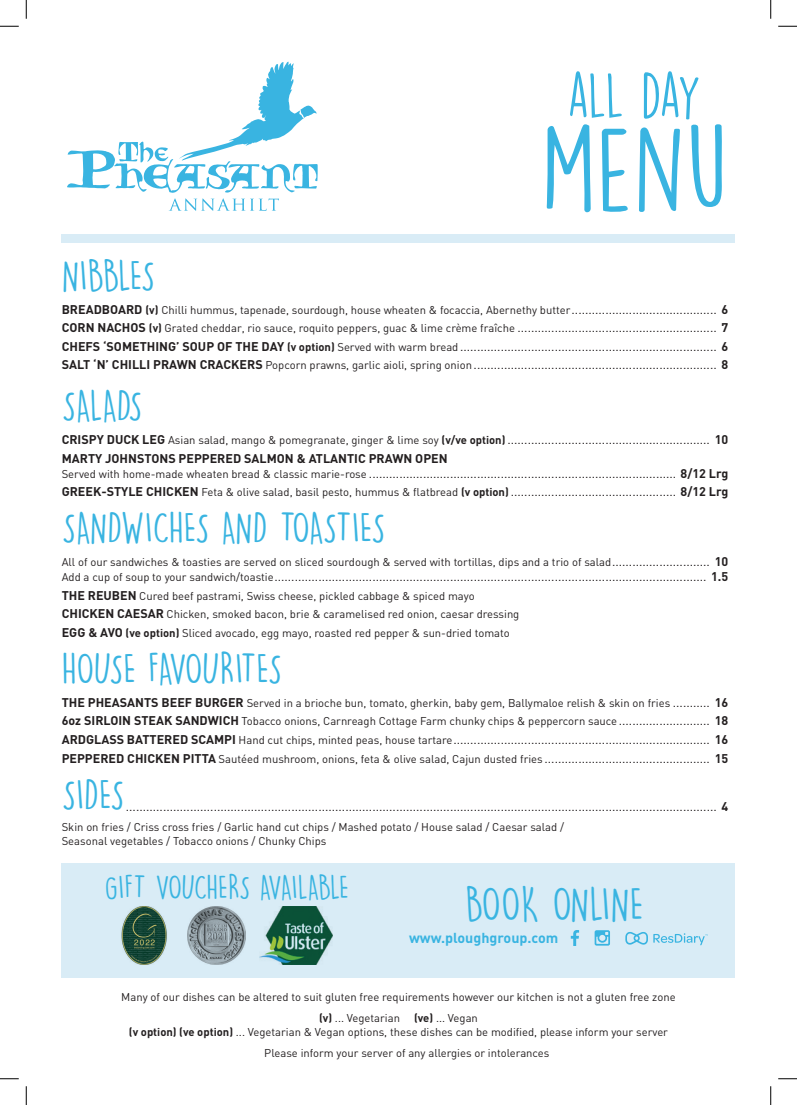
<style>
.page{position:relative;width:797px;height:1105px;background:#fff}
.page>*{position:absolute;margin:0;border:0;box-sizing:border-box;transform-origin:0 0}
.t1{font:111.12px "DK Lemon Yellow Sun";color:#39b4e1}
.t2{font:55.38px "DK Lemon Yellow Sun";letter-spacing:-.04em;color:#39b4e1}
.t3{font:43.75px "DK Lemon Yellow Sun";color:#39b4e1}
.t4{font:40px "DK Lemon Yellow Sun";letter-spacing:-.025em;color:#39b4e1}
.t5{font:31.25px "DK Lemon Yellow Sun";letter-spacing:-.03em;color:#39b4e1}
.t6{font:700 14.25px "DIN";color:#39b4e1}
.t7{font:12.5px "DIN";color:#231f20}
.t8{font:700 12.5px "DIN";color:#231f20}
.t9{font:11.25px "DIN";color:#231f20}
.s1{font-weight:700;font-size:12.5px}
.s2{font-weight:700}
.s3{font-size:12.5px}
.s4{font-weight:700;font-size:11.25px}
.s5{font-size:11.25px}
</style>
<div class="page">
<svg style="left:67px;top:61px;width:251px;height:150px"></svg>
<div style="left:62px;top:863px;width:673px;height:115px;background:#d9ecf6"></div>
<svg style="left:571px;top:930px;width:8px;height:16px"></svg>
<svg style="left:594px;top:930px;width:16px;height:16px"></svg>
<svg style="left:625px;top:932px;width:82px;height:13px"></svg>
<img style="left:121px;top:906px;width:46px;height:58px">
<img style="left:188px;top:906px;width:57px;height:58px">
<img style="left:259px;top:906px;width:74px;height:58px">
<div style="left:62px;top:234px;width:673px;height:8px;background:#d9ecf6"></div>
<svg style="left:0;top:25px;width:19px;height:2px"></svg>
<svg style="left:778px;top:25px;width:19px;height:2px"></svg>
<svg style="left:0;top:1078px;width:19px;height:1px"></svg>
<svg style="left:778px;top:1078px;width:19px;height:1px"></svg>
<svg style="left:25px;top:0;width:2px;height:19px"></svg>
<svg style="left:25px;top:1086px;width:2px;height:19px"></svg>
<svg style="left:770px;top:0;width:1px;height:19px"></svg>
<svg style="left:770px;top:1086px;width:1px;height:19px"></svg>
<p class="t2" style="left:567px;top:62px;width:135px">ALL DAY</p>
<p class="t1" style="left:541px;top:101px;width:188px">MENU</p>
<p class="t4" style="left:62px;top:251px;width:95px">NIBBLES</p>
<p class="t9" style="left:62px;top:303px;width:668px"><span class="s1">BREADBOARD</span> <span class="s2">(v)</span> Chilli hummus, tapenade, sourdough, house wheaten &amp; focaccia, Abernethy butter<span class="s3">...........................................</span> <span class="s1">6</span></p>
<p class="t9" style="left:62px;top:321px;width:668px"><span class="s1">CORN NACHOS</span> <span class="s2">(v)</span> Grated cheddar, rio sauce, roquito peppers, guac &amp; lime crème fraîche <span class="s3">...........................................................</span> <span class="s1">7</span></p>
<p class="t7" style="left:62px;top:338px;width:668px"><span class="s2">CHEFS ‘SOMETHING’ SOUP OF THE DAY</span> <span class="s4">(v option)</span> <span class="s5">Served with warm bread</span> ............................................................................ <span class="s2">6</span></p>
<p class="t7" style="left:62px;top:357px;width:668px"><span class="s2">SALT ‘N’ CHILLI PRAWN CRACKERS</span> <span class="s5">Popcorn prawns, garlic aioli, spring onion</span> ........................................................................ <span class="s2">8</span></p>
<p class="t4" style="left:62px;top:381px;width:82px">SALADS</p>
<p class="t7" style="left:62px;top:432px;width:668px"><span class="s2">CRISPY DUCK LEG</span> <span class="s5">Asian salad, mango &amp; pomegranate, ginger &amp; lime soy</span> <span class="s4">(v/ve option)</span> ............................................................ <span class="s2">10</span></p>
<p class="t8" style="left:62px;top:450px;width:387px">MARTY JOHNSTONS PEPPERED SALMON &amp; ATLANTIC PRAWN OPEN</p>
<p class="t7" style="left:62px;top:465px;width:668px"><span class="s5">Served with home-made wheaten bread &amp; classic marie-rose</span> ........................................................................................... <span class="s2">8/12 Lrg</span></p>
<p class="t7" style="left:62px;top:484px;width:668px"><span class="s2">GREEK-STYLE CHICKEN</span> <span class="s5">Feta &amp; olive salad, basil pesto, hummus &amp; flatbread</span> <span class="s4">(v option)</span> ................................................. <span class="s2">8/12 Lrg</span></p>
<p class="t4" style="left:62px;top:503px;width:325px">SANDWICHES AND TOASTIES</p>
<p class="t9" style="left:62px;top:555px;width:668px">All of our sandwiches &amp; toasties are served on sliced sourdough &amp; served with tortillas, dips and a trio of salad<span class="s3">.............................</span> <span class="s1">10</span></p>
<p class="t7" style="left:62px;top:569px;width:668px"><span class="s5">Add a cup of soup to your sandwich/toastie</span>................................................................................................................................ <span class="s2">1.5</span></p>
<p class="t9" style="left:62px;top:589px;width:414px"><span class="s1">THE REUBEN</span> Cured beef pastrami, Swiss cheese, pickled cabbage &amp; spiced mayo</p>
<p class="t9" style="left:62px;top:607px;width:459px"><span class="s1">CHICKEN CAESAR</span> Chicken, smoked bacon, brie &amp; caramelised red onion, caesar dressing</p>
<p class="t9" style="left:62px;top:626px;width:449px"><span class="s1">EGG &amp; AVO</span> <span class="s2">(ve option)</span> Sliced avocado, egg mayo, roasted red pepper &amp; sun-dried tomato</p>
<p class="t4" style="left:62px;top:644px;width:222px">HOUSE FAVOURITES</p>
<p class="t9" style="left:62px;top:696px;width:668px"><span class="s1">THE PHEASANTS BEEF BURGER</span> Served in a brioche bun, tomato, gherkin, baby gem, Ballymaloe relish &amp; skin on fries <span class="s3">...........</span> <span class="s1">16</span></p>
<p class="t9" style="left:62px;top:714px;width:668px"><span class="s1">6oz SIRLOIN STEAK SANDWICH</span> Tobacco onions, Carnreagh Cottage Farm chunky chips &amp; peppercorn sauce <span class="s3">...........................</span> <span class="s1">18</span></p>
<p class="t7" style="left:62px;top:732px;width:668px"><span class="s2">ARDGLASS BATTERED SCAMPI</span> <span class="s5">Hand cut chips, minted peas, house tartare</span>............................................................................ <span class="s2">16</span></p>
<p class="t9" style="left:62px;top:751px;width:668px"><span class="s1">PEPPERED CHICKEN PITTA</span> Sautéed mushroom, onions, feta &amp; olive salad, Cajun dusted fries <span class="s3">.................................................</span> <span class="s1">15</span></p>
<p class="t4" style="left:62px;top:770px;width:64px">SIDES</p>
<p class="t7" style="left:126px;top:798px;width:604px">............................................................................................................................................................................... <span class="s2">4</span></p>
<p class="t9" style="left:62px;top:820px;width:504px">Skin on fries / Criss cross fries / Garlic hand cut chips / Mashed potato / House salad / Caesar salad /</p>
<p class="t9" style="left:62px;top:833px;width:266px">Seasonal vegetables / Tobacco onions / Chunky Chips</p>
<p class="t5" style="left:105px;top:868px;width:246px">GIFT VOUCHERS AVAILABLE</p>
<p class="t3" style="left:465px;top:878px;width:180px">BOOK ONLINE</p>
<p class="t6" style="left:409px;top:928px;width:151px">www.ploughgroup.com</p>
<p class="t9" style="left:121px;top:990px;width:556px">Many of our dishes can be altered to suit gluten free requirements however our kitchen is not a gluten free zone</p>
<p class="t9" style="left:319px;top:1011px;width:160px"><span class="s2">(v)</span> ... Vegetarian <span class="s2">(ve)</span> ... Vegan</p>
<p class="t9" style="left:129px;top:1025px;width:540px"><span class="s2">(v option) (ve option)</span> ... Vegetarian &amp; Vegan options, these dishes can be modified, please inform your server</p>
<p class="t9" style="left:264px;top:1046px;width:287px">Please inform your server of any allergies or intolerances</p>
</div>
